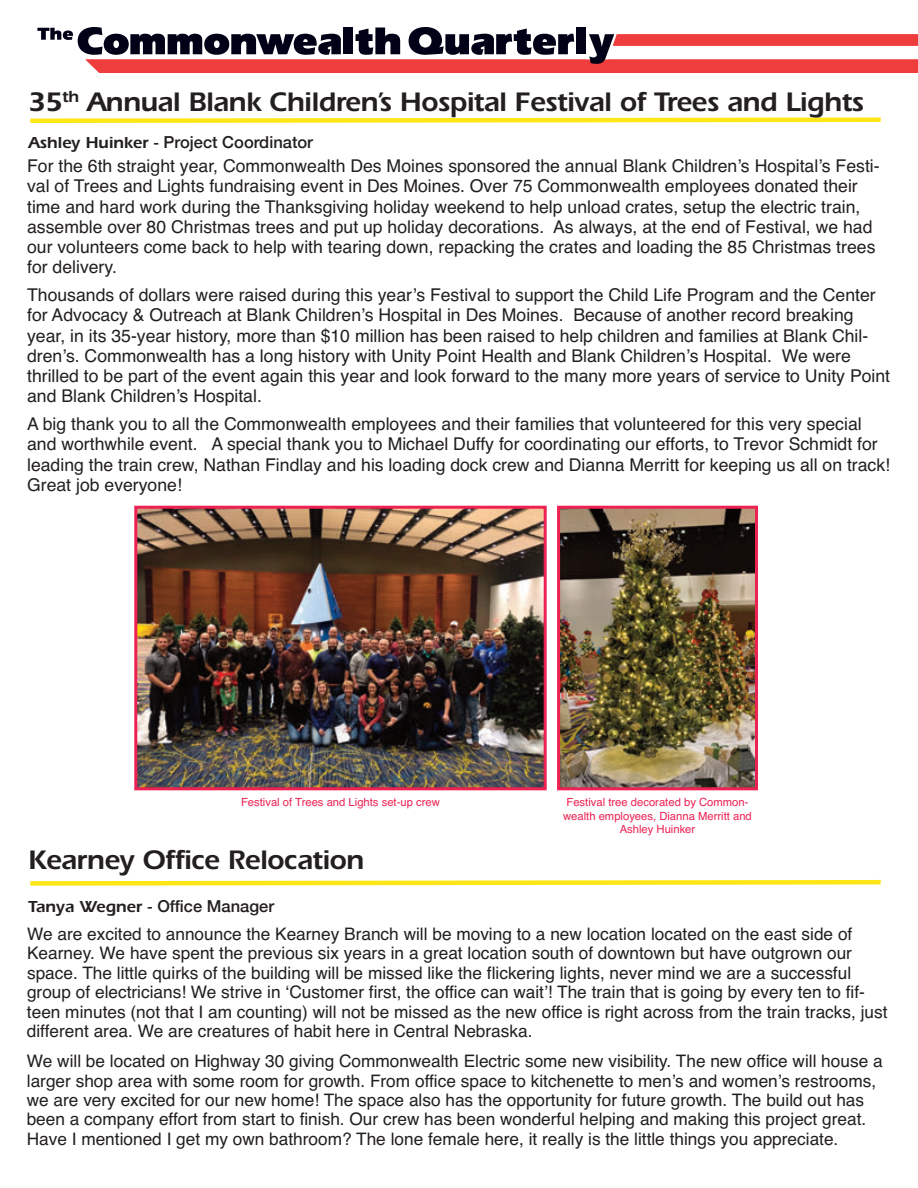
<style>
.page{position:relative;width:918px;height:1188px;background:#fff}
.page>*{position:absolute;margin:0;border:0;box-sizing:border-box;transform-origin:0 0}
.t1{font:600 27.75px "Itc Eras";letter-spacing:-.015em;color:#231f20}
.t2{font:17.7px/20.2px "Helvetica";color:#231f20}
.t3{font:17.25px/19.5px "Helvetica";color:#231f20}
.t4{font:500 16.5px "Helvetica Neue";color:#231f20}
.t5{font:11.25px/13.5px "Helvetica";color:#ed2152;text-align:center}
.s1{font-family:"Itc Eras";font-weight:600}
</style>
<div class="page">
<svg style="left:30px;top:117px;width:851px;height:6px;background:#ffec50"></svg>
<img style="left:561px;top:510px;width:193px;height:276px">
<div style="left:557px;top:506px;width:201px;height:284px;border:3px solid #ed2152"></div>
<img style="left:138px;top:510px;width:405px;height:276px">
<div style="left:134px;top:506px;width:413px;height:284px;border:3px solid #ed2152"></div>
<svg style="left:30px;top:880px;width:851px;height:6px;background:#ffec50"></svg>
<svg style="left:37px;top:27px;width:881px;height:46px"></svg>
<h1 class="t1" style="left:28px;top:92px;width:837px">35<sup>th</sup> Annual Blank Children’s Hospital Festival of Trees and Lights</h1>
<p class="t4" style="left:28px;top:132px;width:286px"><span class="s1">Ashley Huinker -</span> Project Coordinator</p>
<p class="t2" style="left:27px;top:156px;width:854px">For the 6th straight year, Commonwealth Des Moines sponsored the annual Blank Children’s Hospital’s Festi&shy;val of Trees and Lights fundraising event in Des Moines. Over 75 Commonwealth employees donated their time and hard work during the Thanksgiving holiday weekend to help unload crates, setup the electric train, assemble over 80 Christmas trees and put up holiday decorations. As always, at the end of Festival, we had our volunteers come back to help with tearing down, repacking the crates and loading the 85 Christmas trees for delivery.</p>
<p class="t2" style="left:27px;top:285px;width:865px">Thousands of dollars were raised during this year’s Festival to support the Child Life Program and the Center for Advocacy &amp; Outreach at Blank Children’s Hospital in Des Moines. Because of another record breaking year, in its 35-year history, more than $10 million has been raised to help children and families at Blank Chil&shy;dren’s. Commonwealth has a long history with Unity Point Health and Blank Children’s Hospital. We were thrilled to be part of the event again this year and look forward to the many more years of service to Unity Point and Blank Children’s Hospital.</p>
<p class="t2" style="left:27px;top:414px;width:865px">A big thank you to all the Commonwealth employees and their families that volunteered for this very special and worthwhile event. A special thank you to Michael Duffy for coordinating our efforts, to Trevor Schmidt for leading the train crew, Nathan Findlay and his loading dock crew and Dianna Merritt for keeping us all on track!<br>Great job everyone!</p>
<p class="t5" style="left:241px;top:796px;width:200px">Festival of Trees and Lights set-up crew</p>
<p class="t5" style="left:563px;top:796px;width:190px">Festival tree decorated by Common&shy;wealth employees, Dianna Merritt and<br>Ashley Huinker</p>
<h1 class="t1" style="left:28px;top:851px;width:338px">Kearney Office Relocation</h1>
<p class="t4" style="left:28px;top:895px;width:247px"><span class="s1">Tanya Wegner -</span> Office Manager</p>
<p class="t3" style="left:27px;top:924px;width:862px">We are excited to announce the Kearney Branch will be moving to a new location located on the east side of Kearney. We have spent the previous six years in a great location south of downtown but have outgrown our space. The little quirks of the building will be missed like the flickering lights, never mind we are a successful group of electricians! We strive in ‘Customer first, the office can wait’! The train that is going by every ten to fif&shy;teen minutes (not that I am counting) will not be missed as the new office is right across from the train tracks, just different area. We are creatures of habit here in Central Nebraska.</p>
<p class="t3" style="left:27px;top:1051px;width:857px">We will be located on Highway 30 giving Commonwealth Electric some new visibility. The new office will house a larger shop area with some room for growth. From office space to kitchenette to men’s and women’s restrooms, we are very excited for our new home! The space also has the opportunity for future growth. The build out has been a company effort from start to finish. Our crew has been wonderful helping and making this project great.<br>Have I mentioned I get my own bathroom? The lone female here, it really is the little things you appreciate.</p>
</div>
